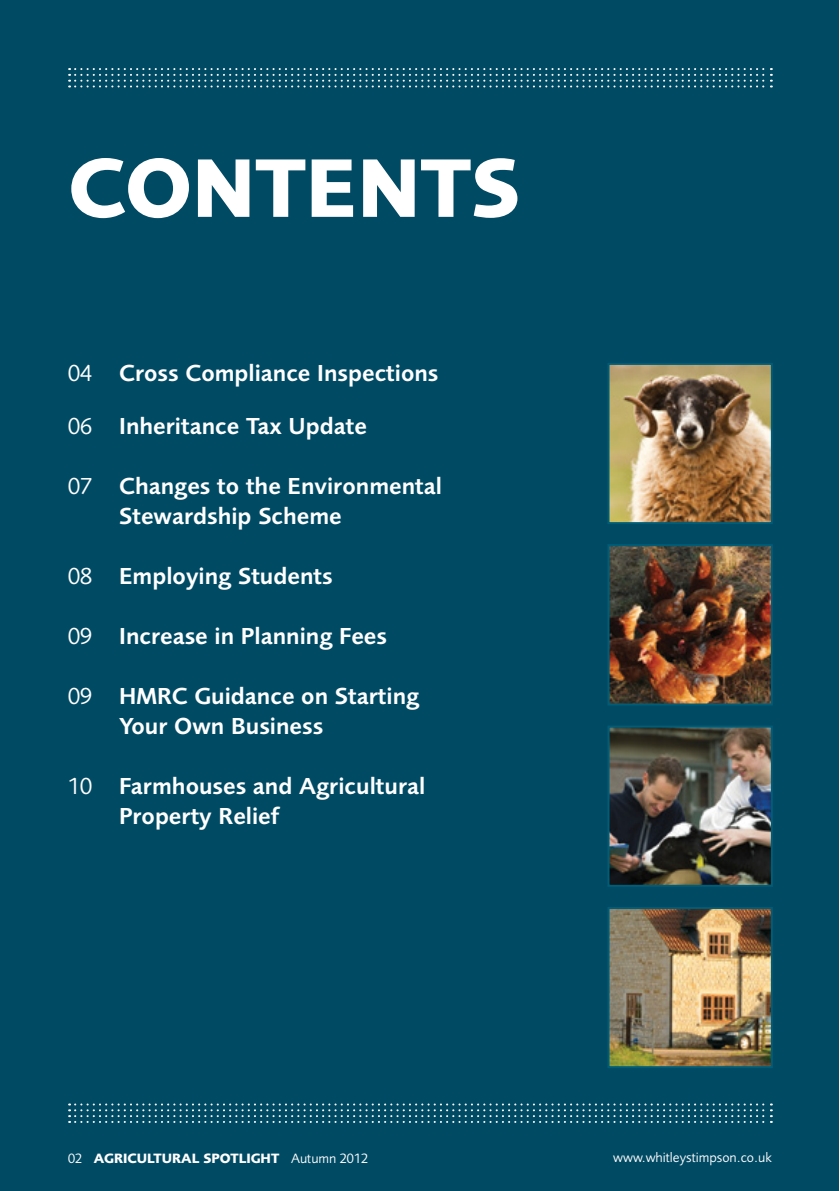
<style>
.page{position:relative;width:840px;height:1191px;background:#fff}
.page>*{position:absolute;margin:0;border:0;box-sizing:border-box;transform-origin:0 0}
.t1{font:700 86px "Foundry Sans";color:#fff}
.t2{font:600 24px/30px "Foundry Sans";color:#fff}
.t3{font:700 14px "Foundry Sans";color:#fff}
.t4{font:14px "Foundry Sans";color:#fff}
.s1{font-weight:400}
</style>
<div class="page">
<div style="left:0;top:1px;width:838px;height:1190px;background:#004a64"></div>
<img style="left:610px;top:728px;width:159px;height:155px">
<div style="left:607px;top:725px;width:165px;height:161px;border:2px solid #005d78"></div>
<img style="left:610px;top:366px;width:159px;height:155px">
<div style="left:607px;top:363px;width:165px;height:161px;border:2px solid #005d78"></div>
<img style="left:610px;top:547px;width:159px;height:155px">
<div style="left:607px;top:544px;width:165px;height:161px;border:2px solid #005d78"></div>
<img style="left:610px;top:910px;width:159px;height:155px">
<div style="left:607px;top:907px;width:165px;height:161px;border:2px solid #005d78"></div>
<svg style="left:69px;top:68px;width:702px;height:19px"></svg>
<svg style="left:69px;top:1103px;width:702px;height:20px"></svg>
<h1 class="t1" style="left:68px;top:137px;width:453px">CONTENTS</h1>
<p class="t2" style="left:68px;top:358px;width:371px"><span class="s1">04</span> Cross Compliance Inspections</p>
<p class="t2" style="left:68px;top:411px;width:300px"><span class="s1">06</span> Inheritance Tax Update</p>
<p class="t2" style="left:119px;top:471px;width:324px;text-indent:-51px"><span class="s1">07</span> Changes to the Environmental<br>Stewardship Scheme</p>
<p class="t2" style="left:68px;top:561px;width:266px"><span class="s1">08</span> Employing Students</p>
<p class="t2" style="left:68px;top:621px;width:320px"><span class="s1">09</span> Increase in Planning Fees</p>
<p class="t2" style="left:119px;top:681px;width:301px;text-indent:-51px"><span class="s1">09</span> HMRC Guidance on Starting<br>Your Own Business</p>
<p class="t2" style="left:119px;top:771px;width:307px;text-indent:-51px"><span class="s1">10</span> Farmhouses and Agricultural<br>Property Relief</p>
<p class="t3" style="left:68px;top:1149px;width:301px"><span class="s1">02</span> AGRICULTURAL SPOTLIGHT <span class="s1">Autumn 2012</span></p>
<p class="t4" style="left:613px;top:1149px;width:160px">www.whitleystimpson.co.uk</p>
</div>
